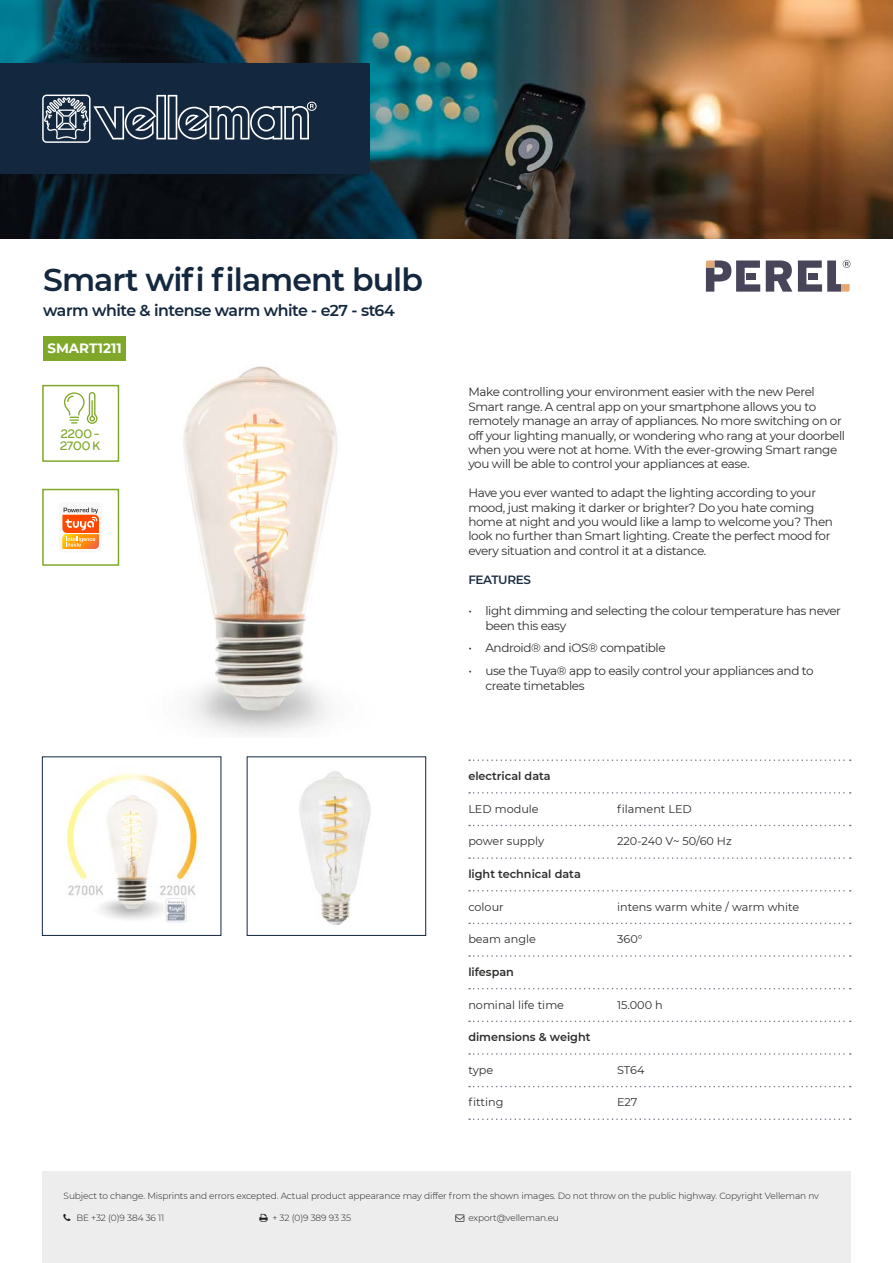
<style>
.page{position:relative;width:893px;height:1263px;background:#fff}
.page>*{position:absolute;margin:0;border:0;box-sizing:border-box;transform-origin:0 0}
.Producttitel{font:600 31.5px "Montserrat";letter-spacing:-.03em;color:#13273e}
.Subtitel{font:600 15.75px "Montserrat";letter-spacing:-.03em;color:#13273e}
.code{font:700 13.5px "Montserrat";color:#fff}
.Text{font:12px/14.4px "Montserrat";letter-spacing:-.03em;color:#2e2d2c}
.Icon{font:700 12px/12px "TT Firs";color:#7fa82a}
.Features_title{font:600 12px "Montserrat";letter-spacing:-.03em;color:#1c2d44}
.Specs_-_level_2{font:11.25px "Montserrat";color:#2e2d2c}
.Specs_-_level_1{font:600 11.25px "Montserrat";color:#2e2d2c}
.t1{font:300 9px "Montserrat";letter-spacing:-.01em;color:#1d1d1b}
</style>
<div class="page">
<img style="left:0;top:0;width:893px;height:238px">
<div style="left:42px;top:1171px;width:809px;height:92px;background:#ededed"></div>
<svg style="left:766px;top:260px;width:26px;height:32px"></svg>
<svg style="left:706px;top:260px;width:54px;height:32px"></svg>
<svg style="left:798px;top:260px;width:52px;height:32px"></svg>
<div style="left:0;top:64px;width:370px;height:110px;background:#13273e"></div>
<svg style="left:42px;top:95px;width:275px;height:48px"></svg>
<img style="left:119px;top:366px;width:218px;height:368px">
<div style="left:42px;top:489px;width:77px;height:77px;border:2px solid #7fa82a"></div>
<div style="left:42px;top:385px;width:77px;height:77px;border:2px solid #7fa82a"></div>
<svg style="left:63px;top:392px;width:35px;height:32px"></svg>
<div style="left:59px;top:502px;width:43px;height:50px;background:#f8f8f8;border-radius:5px"></div>
<svg style="left:62px;top:508px;width:37px;height:41px"></svg>
<div style="left:43px;top:336px;width:83px;height:25px;background:#7fa82a"></div>
<img style="left:299px;top:771px;width:72px;height:154px">
<div style="left:247px;top:756px;width:179px;height:180px;border:1px solid #13273e"></div>
<img style="left:66px;top:773px;width:132px;height:150px">
<div style="left:42px;top:756px;width:179px;height:180px;border:1px solid #13273e"></div>
<svg style="left:469px;top:759px;width:382px;height:2px"></svg>
<svg style="left:469px;top:792px;width:382px;height:2px"></svg>
<svg style="left:469px;top:825px;width:382px;height:1px"></svg>
<svg style="left:469px;top:857px;width:382px;height:2px"></svg>
<svg style="left:469px;top:890px;width:382px;height:1px"></svg>
<svg style="left:469px;top:923px;width:382px;height:1px"></svg>
<svg style="left:469px;top:955px;width:382px;height:2px"></svg>
<svg style="left:469px;top:988px;width:382px;height:1px"></svg>
<svg style="left:469px;top:1020px;width:382px;height:2px"></svg>
<svg style="left:469px;top:1053px;width:382px;height:2px"></svg>
<svg style="left:469px;top:1086px;width:382px;height:1px"></svg>
<svg style="left:469px;top:1118px;width:382px;height:2px"></svg>
<p class="Producttitel" style="left:43px;top:257px;width:381px">Smart wifi filament bulb</p>
<p class="Subtitel" style="left:43px;top:299px;width:353px">warm white &amp; intense warm white - e27 - st64</p>
<p class="code" style="left:47px;top:339px;width:76px">SMART1211</p>
<p class="Icon" style="left:60px;top:428px;width:42px">2200 -<br>2700 K</p>
<p class="Text" style="left:468px;top:385px;width:378px">Make controlling your environment easier with the new Perel Smart range. A central app on your smartphone allows you to remotely manage an array of appliances. No more switching on or off your lighting manually, or wondering who rang at your doorbell when you were not at home. With the ever-growing Smart range you will be able to control your appliances at ease.</p>
<p class="Text" style="left:468px;top:485px;width:366px">Have you ever wanted to adapt the lighting according to your mood, just making it darker or brighter? Do you hate coming home at night and you would like a lamp to welcome you? Then look no further than Smart lighting. Create the perfect mood for every situation and control it at a distance.</p>
<p class="Features_title" style="left:468px;top:571px;width:64px">FEATURES</p>
<p class="Text" style="left:485px;top:603px;width:357px;text-indent:-17px">• light dimming and selecting the colour temperature has never been this easy</p>
<p class="Text" style="left:468px;top:640px;width:199px">• Android® and iOS® compatible</p>
<p class="Text" style="left:485px;top:663px;width:330px;text-indent:-17px">• use the Tuya® app to easily control your appliances and to create timetables</p>
<p class="Specs_-_level_1" style="left:468px;top:768px;width:84px">electrical data</p>
<p class="Specs_-_level_2" style="left:468px;top:801px;width:72px">LED module</p>
<p class="Specs_-_level_2" style="left:617px;top:801px;width:76px">filament LED</p>
<p class="Specs_-_level_2" style="left:468px;top:834px;width:77px">power supply</p>
<p class="Specs_-_level_2" style="left:617px;top:834px;width:116px">220-240 V~ 50/60 Hz</p>
<p class="Specs_-_level_1" style="left:468px;top:866px;width:114px">light technical data</p>
<p class="Specs_-_level_2" style="left:468px;top:899px;width:37px">colour</p>
<p class="Specs_-_level_2" style="left:617px;top:899px;width:184px">intens warm white / warm white</p>
<p class="Specs_-_level_2" style="left:468px;top:931px;width:69px">beam angle</p>
<p class="Specs_-_level_2" style="left:617px;top:931px;width:27px">360°</p>
<p class="Specs_-_level_1" style="left:468px;top:964px;width:47px">lifespan</p>
<p class="Specs_-_level_2" style="left:468px;top:997px;width:97px">nominal life time</p>
<p class="Specs_-_level_2" style="left:617px;top:997px;width:47px">15.000 h</p>
<p class="Specs_-_level_1" style="left:468px;top:1029px;width:124px">dimensions &amp; weight</p>
<p class="Specs_-_level_2" style="left:468px;top:1062px;width:26px">type</p>
<p class="Specs_-_level_2" style="left:617px;top:1062px;width:29px">ST64</p>
<p class="Specs_-_level_2" style="left:468px;top:1095px;width:37px">fitting</p>
<p class="Specs_-_level_2" style="left:617px;top:1095px;width:22px">E27</p>
<p class="t1" style="left:64px;top:1189px;width:757px">Subject to change. Misprints and errors excepted. Actual product appearance may differ from the shown images. Do not throw on the public highway. Copyright Velleman nv</p>
<p class="t1" style="left:76px;top:1211px;width:90px">BE +32 (0)9 384 36 11</p>
<p class="t1" style="left:272px;top:1211px;width:80px">+ 32 (0)9 389 93 35</p>
<p class="t1" style="left:468px;top:1211px;width:92px">export@velleman.eu</p>
</div>
